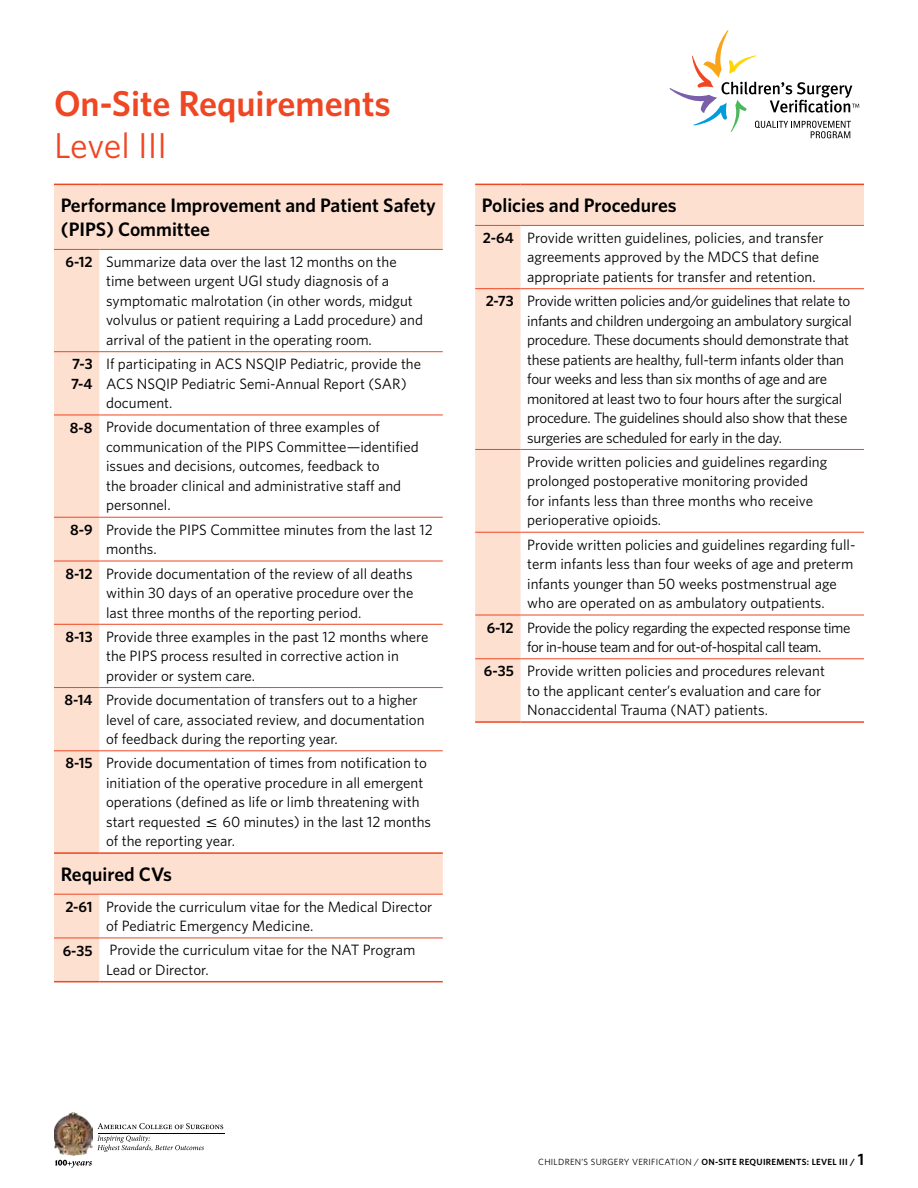
<style>
.page{position:relative;width:918px;height:1188px;background:#fff}
.page>*{position:absolute;margin:0;border:0;box-sizing:border-box;transform-origin:0 0}
.t1{font:600 36px "Whitney";color:#ef4623}
.t2{font:36px "Whitney";letter-spacing:-.005em;color:#ef4623}
.t3{font:600 19.5px/24px "Whitney";color:#000}
.t4{font:15px/19.5px "Whitney";color:#000}
.t5{font:15px/19.5px "Whitney";letter-spacing:-.02em;color:#000}
.t6{font:15px/19.5px "Whitney";letter-spacing:-.03em;color:#000}
.t7{font:600 15px/19.5px "Whitney";color:#000}
.t8{font:9px "Whitney";letter-spacing:.03em;color:#000}
.s1{font-weight:600}
.s2{font-family:"Math Technical P01"}
.s3{font-weight:600;font-size:16.5px}
</style>
<div class="page">
<img style="left:54px;top:1112px;width:39px;height:44px">
<hr style="left:98px;top:1133px;width:127px;height:1px;background:#000">
<svg style="left:97px;top:1123px;width:126px;height:6px"></svg>
<svg style="left:97px;top:1135px;width:107px;height:17px"></svg>
<svg style="left:55px;top:1160px;width:37px;height:8px"></svg>
<svg style="left:670px;top:30px;width:189px;height:108px"></svg>
<svg style="left:54px;top:185px;width:389px;height:796px"></svg>
<hr style="left:54px;top:249px;width:45px;height:1px;background:#ef4623">
<hr style="left:54px;top:351px;width:45px;height:1px;background:#ef4623">
<hr style="left:54px;top:415px;width:45px;height:1px;background:#ef4623">
<hr style="left:54px;top:517px;width:45px;height:1px;background:#ef4623">
<hr style="left:54px;top:561px;width:45px;height:1px;background:#ef4623">
<hr style="left:54px;top:624px;width:45px;height:1px;background:#ef4623">
<hr style="left:54px;top:687px;width:45px;height:1px;background:#ef4623">
<hr style="left:54px;top:751px;width:45px;height:1px;background:#ef4623">
<hr style="left:54px;top:894px;width:45px;height:1px;background:#ef4623">
<hr style="left:54px;top:938px;width:45px;height:1px;background:#ef4623">
<hr style="left:99px;top:249px;width:344px;height:1px;background:#ef4623">
<hr style="left:99px;top:351px;width:344px;height:1px;background:#ef4623">
<hr style="left:99px;top:415px;width:344px;height:1px;background:#ef4623">
<hr style="left:99px;top:517px;width:344px;height:1px;background:#ef4623">
<hr style="left:99px;top:561px;width:344px;height:1px;background:#ef4623">
<hr style="left:99px;top:624px;width:344px;height:1px;background:#ef4623">
<hr style="left:99px;top:687px;width:344px;height:1px;background:#ef4623">
<hr style="left:99px;top:751px;width:344px;height:1px;background:#ef4623">
<hr style="left:99px;top:894px;width:344px;height:1px;background:#ef4623">
<hr style="left:99px;top:938px;width:344px;height:1px;background:#ef4623">
<hr style="left:54px;top:184px;width:45px;height:1px;background:#ef4623">
<hr style="left:99px;top:184px;width:344px;height:1px;background:#ef4623">
<hr style="left:54px;top:981px;width:45px;height:1px;background:#ef4623">
<hr style="left:99px;top:981px;width:344px;height:1px;background:#ef4623">
<hr style="left:54px;top:852px;width:45px;height:2px;background:#ef4623">
<hr style="left:99px;top:852px;width:344px;height:2px;background:#ef4623">
<svg style="left:475px;top:185px;width:389px;height:536px"></svg>
<hr style="left:475px;top:225px;width:46px;height:1px;background:#ef4623">
<hr style="left:475px;top:288px;width:46px;height:1px;background:#ef4623">
<hr style="left:475px;top:449px;width:46px;height:1px;background:#ef4623">
<hr style="left:475px;top:532px;width:46px;height:1px;background:#ef4623">
<hr style="left:475px;top:615px;width:46px;height:1px;background:#ef4623">
<hr style="left:475px;top:659px;width:46px;height:1px;background:#ef4623">
<hr style="left:521px;top:225px;width:343px;height:1px;background:#ef4623">
<hr style="left:521px;top:288px;width:343px;height:1px;background:#ef4623">
<hr style="left:521px;top:449px;width:343px;height:1px;background:#ef4623">
<hr style="left:521px;top:532px;width:343px;height:1px;background:#ef4623">
<hr style="left:521px;top:615px;width:343px;height:1px;background:#ef4623">
<hr style="left:521px;top:659px;width:343px;height:1px;background:#ef4623">
<hr style="left:475px;top:721px;width:46px;height:2px;background:#ef4623">
<hr style="left:521px;top:721px;width:343px;height:2px;background:#ef4623">
<hr style="left:475px;top:184px;width:46px;height:1px;background:#ef4623">
<hr style="left:521px;top:184px;width:343px;height:1px;background:#ef4623">
<h1 class="t1" style="left:54px;top:81px;width:338px">On-Site Requirements</h1>
<h1 class="t2" style="left:54px;top:124px;width:115px">Level III</h1>
<h2 class="t3" style="left:61px;top:193px;width:377px">Performance Improvement and Patient Safety (PIPS) Committee</h2>
<p class="t4" style="left:106px;top:252px;width:318px;text-indent:-41px"><span class="s1">6-12</span> Summarize data over the last 12 months on the time between urgent UGI study diagnosis of a symptomatic malrotation (in other words, midgut volvulus or patient requiring a Ladd procedure) and arrival of the patient in the operating room.</p>
<p class="t7" style="left:71px;top:354px;width:23px">7-3<br>7-4</p>
<p class="t4" style="left:106px;top:354px;width:317px">If participating in ACS NSQIP Pediatric, provide the<br>ACS NSQIP Pediatric Semi-Annual Report (SAR) document.</p>
<p class="t4" style="left:106px;top:417px;width:314px;text-indent:-36px"><span class="s1">8-8</span> Provide documentation of three examples of communication of the PIPS Committee—identified issues and decisions, outcomes, feedback to<br>the broader clinical and administrative staff and personnel.</p>
<p class="t4" style="left:106px;top:519px;width:328px;text-indent:-36px"><span class="s1">8-9</span> Provide the PIPS Committee minutes from the last 12 months.</p>
<p class="t4" style="left:106px;top:563px;width:309px;text-align:justify;text-indent:-41px"><span class="s1">8-12</span> Provide documentation of the review of all deaths within 30 days of an operative procedure over the last three months of the reporting period.</p>
<p class="t4" style="left:106px;top:627px;width:324px;text-indent:-40px"><span class="s1">8-13</span> Provide three examples in the past 12 months where the PIPS process resulted in corrective action in provider or system care.</p>
<p class="t4" style="left:106px;top:690px;width:320px;text-indent:-42px"><span class="s1">8-14</span> Provide documentation of transfers out to a higher level of care, associated review, and documentation of feedback during the reporting year.</p>
<p class="t4" style="left:106px;top:753px;width:327px;text-indent:-41px"><span class="s1">8-15</span> Provide documentation of times from notification to initiation of the operative procedure in all emergent operations (defined as life or limb threatening with start requested <span class="s2">^</span> 60 minutes) in the last 12 months of the reporting year.</p>
<h2 class="t3" style="left:61px;top:861px;width:113px">Required CVs</h2>
<p class="t4" style="left:106px;top:896px;width:328px;text-indent:-41px"><span class="s1">2-61</span> Provide the curriculum vitae for the Medical Director of Pediatric Emergency Medicine.</p>
<p class="t4" style="left:106px;top:940px;width:311px;text-indent:-43px"><span class="s1">6-35</span> Provide the curriculum vitae for the NAT Program<br>Lead or Director.</p>
<h2 class="t3" style="left:482px;top:193px;width:196px">Policies and Procedures</h2>
<p class="t4" style="left:527px;top:228px;width:298px;text-indent:-44px"><span class="s1">2-64</span> Provide written guidelines, policies, and transfer agreements approved by the MDCS that define appropriate patients for transfer and retention.</p>
<p class="t5" style="left:527px;top:291px;width:326px;text-indent:-42px"><span class="s1">2-73</span> Provide written policies and/or guidelines that relate to infants and children undergoing an ambulatory surgical procedure. These documents should demonstrate that these patients are healthy, full-term infants older than four weeks and less than six months of age and are monitored at least two to four hours after the surgical procedure. The guidelines should also show that these surgeries are scheduled for early in the day.</p>
<p class="t4" style="left:527px;top:452px;width:301px">Provide written policies and guidelines regarding prolonged postoperative monitoring provided for infants less than three months who receive perioperative opioids.</p>
<p class="t4" style="left:527px;top:534px;width:330px">Provide written policies and guidelines regarding full&shy;term infants less than four weeks of age and preterm infants younger than 50 weeks postmenstrual age who are operated on as ambulatory outpatients.</p>
<p class="t6" style="left:527px;top:617px;width:325px;text-indent:-41px"><span class="s1">6-12</span> Provide the policy regarding the expected response time for in-house team and for out-of-hospital call team.</p>
<p class="t4" style="left:527px;top:661px;width:299px;text-indent:-43px"><span class="s1">6-35</span> Provide written policies and procedures relevant to the applicant center’s evaluation and care for<br>Nonaccidental Trauma (NAT) patients.</p>
<p class="t8" style="left:538px;top:1156px;width:327px">CHILDREN’S SURGERY VERIFICATION / <span class="s1">ON-SITE REQUIREMENTS: LEVEL III /</span> <span class="s3">1</span></p>
</div>
